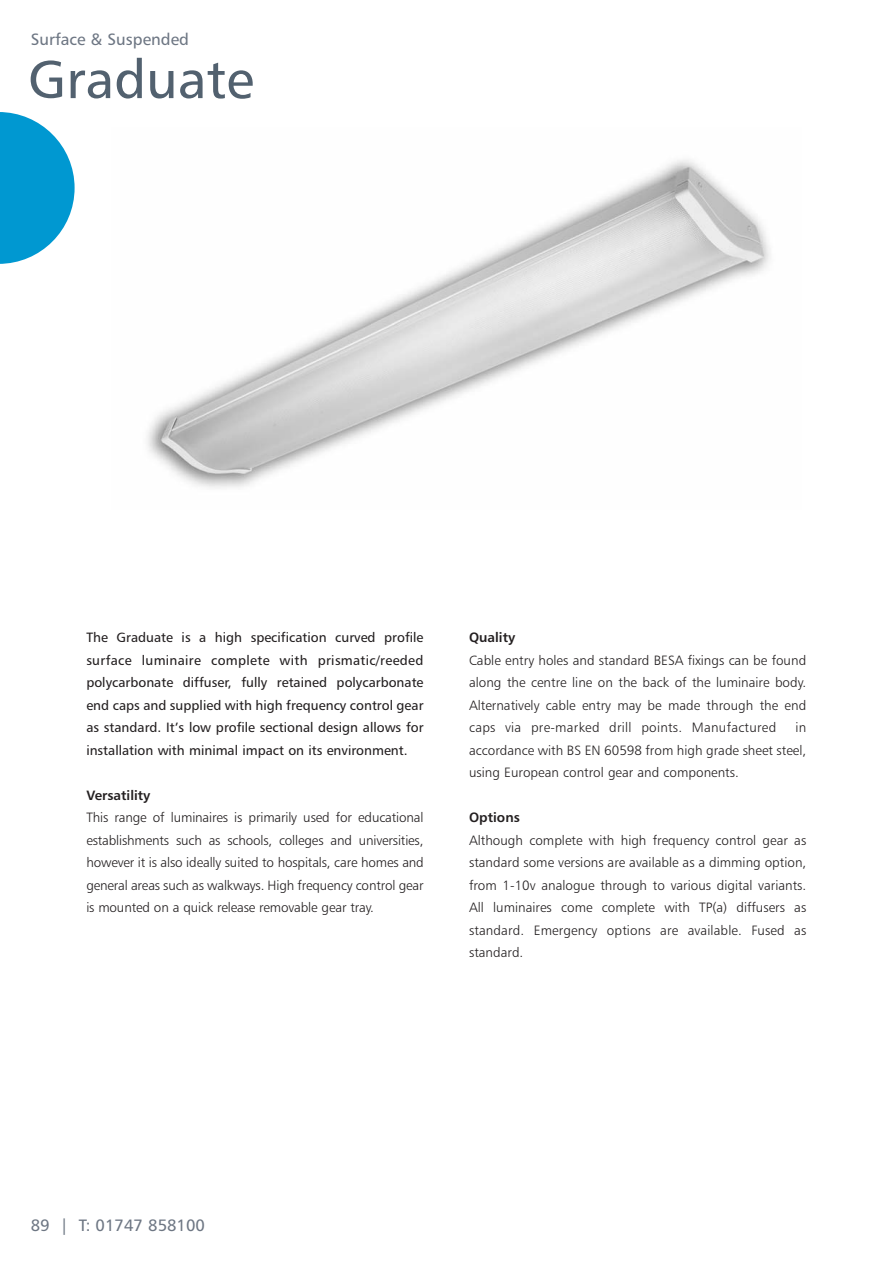
<style>
.page{position:relative;width:893px;height:1263px;background:#fff}
.page>*{position:absolute;margin:0;border:0;box-sizing:border-box;transform-origin:0 0}
.t1{font:54px "Humanist 777 BT Roman B";color:#52616f}
.t2{font:16.5px "Humanist 777 BT Roman B";color:#6d7683}
.t3{font:13.5px/22.5px "Humanist 777 BT Light B";color:#231f20;text-align:justify}
.t4{font:13.5px/22.5px "Humanist 777 BT Roman B";color:#231f20;text-align:justify}
.t5{font:13.5px "Humanist 777 BT Bold B";color:#231f20}
</style>
<div class="page">
<img style="left:147px;top:160px;width:623px;height:328px">
<svg style="left:0;top:112px;width:75px;height:152px"></svg>
<p class="t2" style="left:31px;top:32px;width:160px">Surface &amp; Suspended</p>
<h1 class="t1" style="left:28px;top:58px;width:228px">Graduate</h1>
<p class="t4" style="left:86px;top:628px;width:339px">The Graduate is a high specification curved profile surface luminaire complete with prismatic/reeded polycarbonate diffuser, fully retained polycarbonate end caps and supplied with high frequency control gear as standard. It’s low profile sectional design allows for installation with minimal impact on its environment.</p>
<p class="t5" style="left:86px;top:790px;width:66px">Versatility</p>
<p class="t3" style="left:86px;top:808px;width:339px">This range of luminaires is primarily used for educational establishments such as schools, colleges and universities, however it is also ideally suited to hospitals, care homes and general areas such as walkways. High frequency control gear is mounted on a quick release removable gear tray.</p>
<p class="t5" style="left:469px;top:632px;width:48px">Quality</p>
<p class="t3" style="left:469px;top:650px;width:339px">Cable entry holes and standard BESA fixings can be found along the centre line on the back of the luminaire body.<br>Alternatively cable entry may be made through the end caps via pre-marked drill points. Manufactured</p>
<p class="t3" style="left:469px;top:718px;width:339px;text-indent:326px">in accordance with BS EN 60598 from high grade sheet steel, using European control gear and components.</p>
<p class="t5" style="left:469px;top:812px;width:52px">Options</p>
<p class="t3" style="left:469px;top:830px;width:339px">Although complete with high frequency control gear as standard some versions are available as a dimming option, from 1-10v analogue through to various digital variants.<br>All luminaires come complete with TP(a) diffusers as standard. Emergency options are available. Fused as standard.</p>
<p class="t2" style="left:31px;top:1219px;width:176px">89 | T: 01747 858100</p>
</div>
